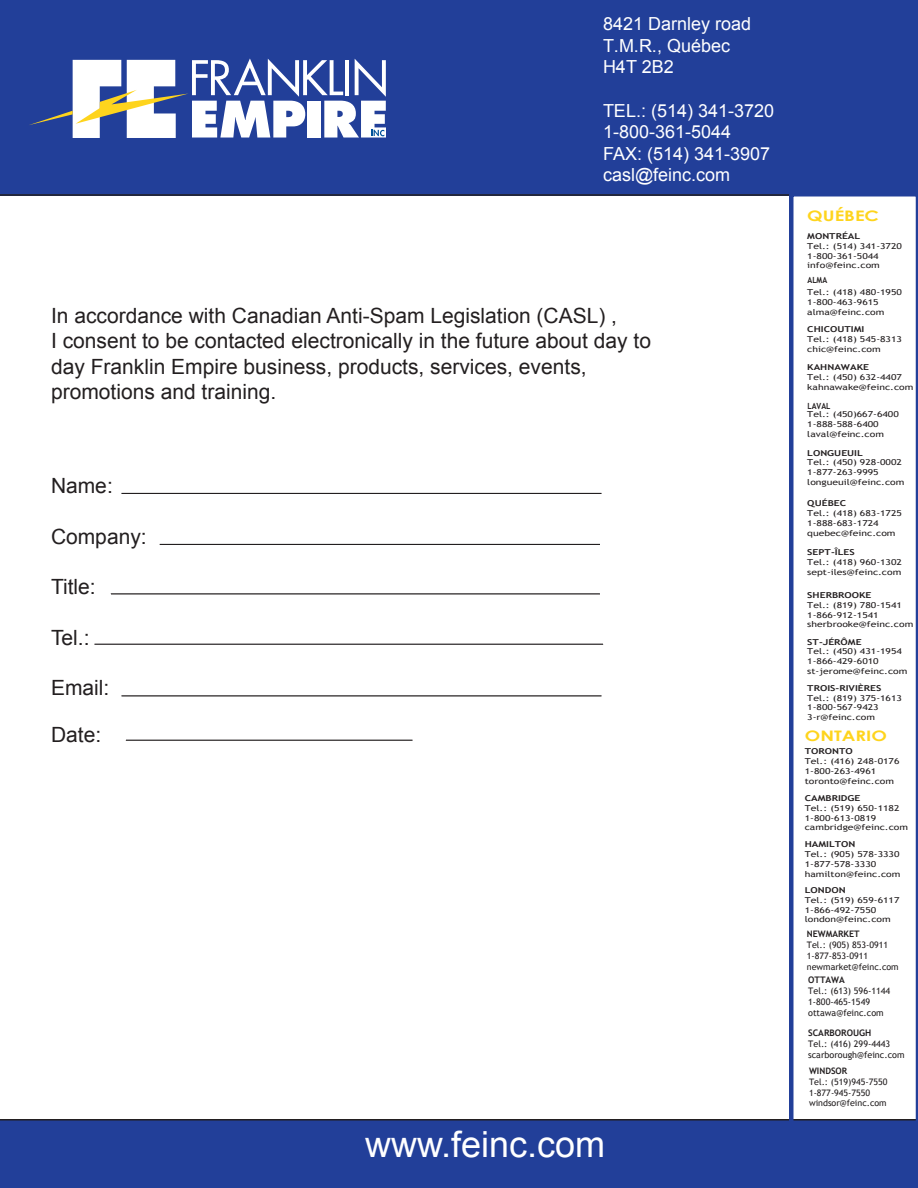
<style>
.page{position:relative;width:918px;height:1188px;background:#fff}
.page>*{position:absolute;margin:0;border:0;box-sizing:border-box;transform-origin:0 0}
.t1{font:36px "Arial";color:#fff}
.t2{font:21px/25.2px "Arial";color:#231f20}
.t3{font:18px/21.6px "Arial";color:#fff}
.t4{font:700 14.55px "Century Gothic";color:#fed41d;scale:1.28 1}
.t5{font:9px/10.8px "Trebuchet MS";color:#231f20}
.t6{font:700 9px "Trebuchet MS";color:#231f20}
.t7{font:8.85px/10.6px "Trebuchet MS";color:#231f20}
.t8{font:700 8.85px "Trebuchet MS";color:#231f20}
.t9{font:700 8.4px "Trebuchet MS";color:#231f20;scale:.91 1}
.t10{font:8.1px/9.8px "Trebuchet MS";color:#231f20;scale:1.28 1}
.t11{font:700 8.1px "Trebuchet MS";color:#231f20;scale:1.28 1}
.s1{font-style:inherit}
</style>
<div class="page">
<div style="left:0;top:0;width:918px;height:196px;background:#223f99"></div>
<div style="left:0;top:1119px;width:918px;height:69px;background:#223f99"></div>
<svg style="left:29px;top:58px;width:357px;height:80px"></svg>
<hr style="left:126px;top:740px;width:286px;height:1px;background:#231f20">
<hr style="left:122px;top:493px;width:480px;height:1px;background:#231f20">
<hr style="left:160px;top:544px;width:440px;height:1px;background:#231f20">
<hr style="left:111px;top:593px;width:489px;height:1px;background:#231f20">
<hr style="left:94px;top:644px;width:509px;height:1px;background:#231f20">
<hr style="left:122px;top:695px;width:480px;height:1px;background:#231f20">
<svg style="left:789px;top:192px;width:129px;height:972px"></svg>
<h3 class="t3" style="left:603px;top:13px;width:150px">8421 Darnley road<br>T<span class="s1">.M.R.</span>, Québec<br>H4T 2B2</h3>
<h3 class="t3" style="left:603px;top:100px;width:173px">TEL.: (514) 341-3720<br>1-800-361-5044<br>FAX: (514) 341-3907 casl@feinc.com</h3>
<h2 class="t2" style="left:51px;top:304px;width:602px">In accordance with Canadian Anti-Spam Legislation (CASL) ,<br>I consent to be contacted electronically in the future about day to day Franklin Empire business, products, services, events, promotions and training.</h2>
<h2 class="t2" style="left:51px;top:474px;width:63px">Name:</h2>
<h2 class="t2" style="left:51px;top:524px;width:97px">Company:</h2>
<h2 class="t2" style="left:51px;top:575px;width:46px">Title:</h2>
<h2 class="t2" style="left:51px;top:625px;width:40px">Tel.:</h2>
<h2 class="t2" style="left:51px;top:675px;width:60px">E<span class="s1">m</span>ail:</h2>
<h2 class="t2" style="left:51px;top:722px;width:52px">Date:</h2>
<h1 class="t1" style="left:365px;top:1121px;width:242px">www.feinc.com</h1>
<h3 class="t4" style="left:807px;top:205px;width:58px">QUÉBEC</h3>
<p class="t11" style="left:807px;top:231px;width:43px">MONTRÉAL</p>
<p class="t10" style="left:807px;top:241px;width:75px">Tel.: (514) 341-3720<br>1-800-361-5044 info@feinc.com</p>
<p class="t10" style="left:807px;top:288px;width:75px">Tel.: (418) 480-1950<br>1-800-463-9615 alma@feinc.com</p>
<p class="t11" style="left:807px;top:324px;width:46px">CHICOUTIMI</p>
<p class="t10" style="left:807px;top:334px;width:75px">Tel.: (418) 545-8313 chic@feinc.com</p>
<p class="t11" style="left:807px;top:362px;width:50px">KAHNAWAKE</p>
<p class="t10" style="left:807px;top:372px;width:84px">Tel.: (450) 632-4407 kahnawake@feinc.com</p>
<p class="t10" style="left:807px;top:410px;width:73px">Tel.: (450)667-6400<br>1-888-588-6400 laval@feinc.com</p>
<p class="t11" style="left:807px;top:448px;width:45px">LONGUEUIL</p>
<p class="t10" style="left:807px;top:458px;width:77px">Tel.: (450) 928-0002<br>1-877-263-9995 longueuil@feinc.com</p>
<p class="t9" style="left:808px;top:274px;width:23px">ALMA</p>
<p class="t9" style="left:808px;top:401px;width:27px">LAVAL</p>
<p class="t11" style="left:807px;top:498px;width:32px">QUÉBEC</p>
<p class="t10" style="left:807px;top:508px;width:75px">Tel.: (418) 683-1725<br>1-888-683-1724 quebec@feinc.com</p>
<p class="t11" style="left:807px;top:548px;width:39px">SEPT-ÎLES</p>
<p class="t10" style="left:807px;top:558px;width:75px">Tel.: (418) 960-1302 sept-iles@feinc.com</p>
<p class="t11" style="left:807px;top:590px;width:52px">SHERBROOKE</p>
<p class="t10" style="left:807px;top:600px;width:84px">Tel.: (819) 780-1541<br>1-866-912-1541 sherbrooke@feinc.com</p>
<p class="t11" style="left:807px;top:637px;width:44px">ST-JÉRÔME</p>
<p class="t10" style="left:807px;top:647px;width:80px">Tel.: (450) 431-1954<br>1-866-429-6010 st-jerome@feinc.com</p>
<p class="t11" style="left:807px;top:683px;width:59px">TROIS-RIVIÈRES</p>
<p class="t10" style="left:807px;top:693px;width:75px">Tel.: (819) 375-1613<br>1-800-567-9423<br>3-r@feinc.com</p>
<p class="t11" style="left:805px;top:747px;width:39px">TORONTO</p>
<p class="t10" style="left:805px;top:757px;width:75px">Tel.: (416) 248-0176<br>1-800-263-4961 toronto@feinc.com</p>
<p class="t11" style="left:805px;top:793px;width:45px">CAMBRIDGE</p>
<p class="t10" style="left:805px;top:803px;width:82px">Tel.: (519) 650-1182<br>1-800-613-0819 cambridge@feinc.com</p>
<p class="t11" style="left:805px;top:840px;width:41px">HAMILTON</p>
<p class="t10" style="left:805px;top:850px;width:76px">Tel.: (905) 578-3330<br>1-877-578-3330 hamilton@feinc.com</p>
<h3 class="t4" style="left:805px;top:724px;width:66px">ONTARIO</h3>
<p class="t11" style="left:805px;top:885px;width:33px">LONDON</p>
<p class="t10" style="left:805px;top:895px;width:75px">Tel.: (519) 659-6117<br>1-866-492-7550 london@feinc.com</p>
<p class="t6" style="left:807px;top:929px;width:54px">NEWMARKET</p>
<p class="t5" style="left:807px;top:940px;width:93px">Tel.: (905) 853-0911<br>1-877-853-0911 newmarket@feinc.com</p>
<p class="t6" style="left:808px;top:975px;width:38px">OTTAWA</p>
<p class="t5" style="left:808px;top:986px;width:84px">Tel.: (613) 596-1144<br>1-800-465-1549 ottawa@feinc.com</p>
<p class="t6" style="left:808px;top:1028px;width:65px">SCARBOROUGH</p>
<p class="t5" style="left:808px;top:1039px;width:98px">Tel.: (416) 299-4443 scarborough@feinc.com</p>
<p class="t8" style="left:809px;top:1065px;width:40px">WINDSOR</p>
<p class="t7" style="left:809px;top:1077px;width:80px">Tel.: (519)945-7550<br>1-877-945-7550 windsor@feinc.com</p>
</div>
